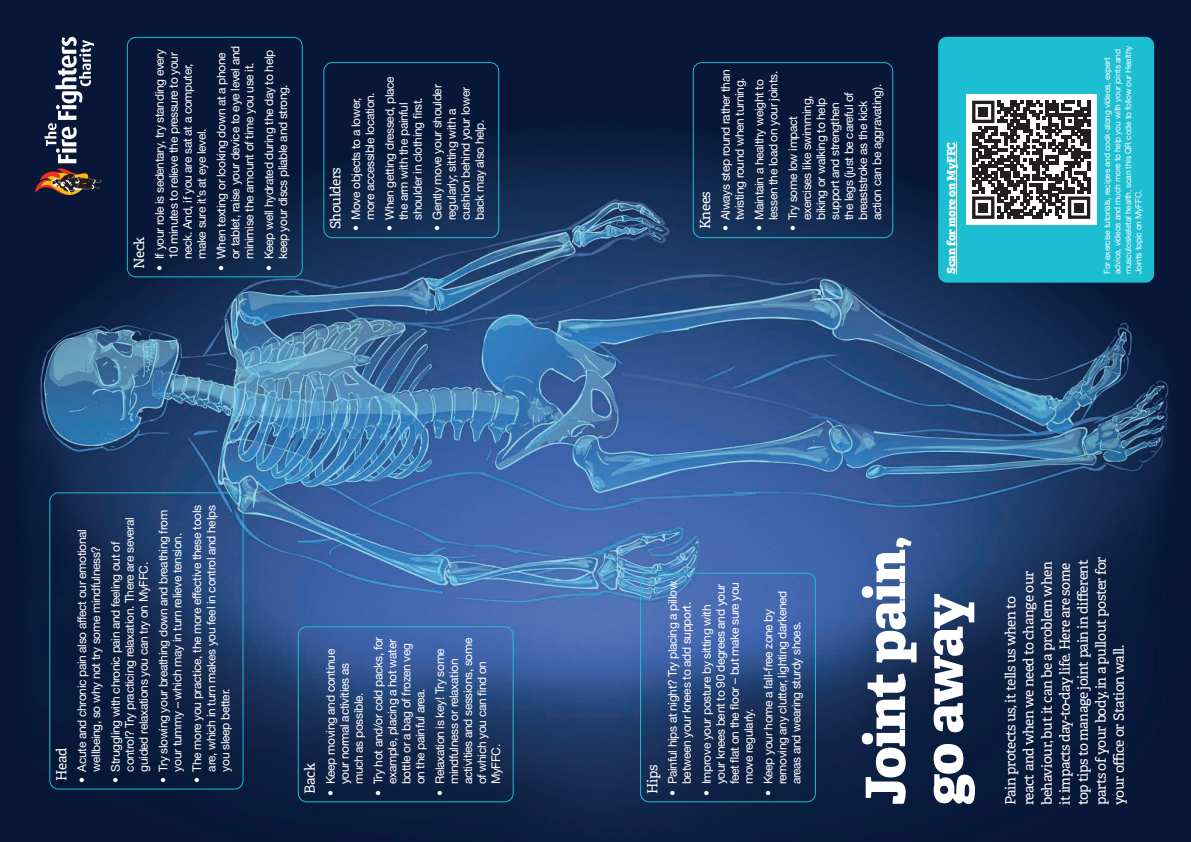
<style>
.page{position:relative;width:1191px;height:842px;background:#fff}
.page>*{position:absolute;margin:0;border:0;box-sizing:border-box;transform-origin:0 0}
.t1{font:800 54.3px/57.7px "Adelle Basic";letter-spacing:-.02em;color:#fff}
.t2{font:14px/18px "Adelle Basic";letter-spacing:-.03em;color:#fff}
.t3{font:12px/14px "Helvetica Neue";letter-spacing:-.03em;color:#fff}
.t4{font:800 11.5px "Adelle Basic";letter-spacing:-.01em;color:#fff}
.t5{font:8.5px/10.5px "Helvetica Neue";letter-spacing:-.025em;color:#fff}
</style>
<div class="page">
<img style="left:0;top:0;width:1191px;height:842px">
<svg style="left:35px;top:37px;width:66px;height:158px;background:#393e53"></svg>
<div style="left:640px;top:573px;width:176px;height:229px;border:1px solid #1cbed2;border-radius:9px"></div>
<div style="left:323px;top:62px;width:176px;height:176px;border:1px solid #1cbed2;border-radius:9px"></div>
<div style="left:693px;top:62px;width:200px;height:176px;border:1px solid #1cbed2;border-radius:9px"></div>
<div style="left:298px;top:626px;width:215px;height:176px;border:1px solid #1cbed2;border-radius:9px"></div>
<div style="left:49px;top:492px;width:194px;height:297px;border:1px solid #1cbed2;border-radius:9px"></div>
<div style="left:127px;top:37px;width:176px;height:240px;border:1px solid #1cbed2;border-radius:9px"></div>
<div style="left:938px;top:37px;width:216px;height:246px;background:#1cbed2;border-radius:9px"></div>
<hr style="left:956px;top:142px;width:1px;height:132px;background:#fff">
<div style="left:965px;top:94px;width:131px;height:131px;background:#fff"></div>
<svg style="left:972px;top:101px;width:118px;height:118px"></svg>
<div style="left:978px;top:203px;width:10px;height:9px;background:#231f20"></div>
<div style="left:978px;top:107px;width:10px;height:10px;background:#231f20"></div>
<div style="left:1074px;top:203px;width:9px;height:9px;background:#231f20"></div>
<p class="t2" style="left:130px;top:269px;width:34px;rotate:-90deg">Neck</p>
<p class="t3" style="left:152px;top:259px;width:212px;text-indent:-11px;rotate:-90deg">• If your role is sedentary, try standing every 10 minutes to relieve the pressure to your neck. And, if you are sat at a computer, make sure it’s at eye level.</p>
<p class="t3" style="left:214px;top:259px;width:215px;text-indent:-11px;rotate:-90deg">• When texting or looking down at a phone or tablet, raise your device to eye level and minimise the amount of time you use it.</p>
<p class="t3" style="left:262px;top:259px;width:211px;text-indent:-11px;rotate:-90deg">• Keep well hydrated during the day to help keep your discs pliable and strong.</p>
<p class="t2" style="left:327px;top:229px;width:64px;rotate:-90deg">Shoulders</p>
<p class="t3" style="left:349px;top:220px;width:129px;text-indent:-11px;rotate:-90deg">• Move objects to a lower, more accessible location.</p>
<p class="t3" style="left:382px;top:220px;width:146px;text-indent:-11px;rotate:-90deg">• When getting dressed, place the arm with the painful shoulder in clothing first.</p>
<p class="t3" style="left:430px;top:220px;width:137px;text-indent:-11px;rotate:-90deg">• Gently move your shoulder regularly; sitting with a cushion behind your lower back may also help.</p>
<p class="t2" style="left:53px;top:781px;width:34px;rotate:-90deg">Head</p>
<p class="t3" style="left:75px;top:783px;width:255px;rotate:-90deg">• Acute and chronic pain also affect our emotional</p>
<p class="t3" style="left:89px;top:771px;width:227px;rotate:-90deg">wellbeing, so why not try some mindfulness?</p>
<p class="t3" style="left:108px;top:771px;width:256px;text-indent:-11px;rotate:-90deg">• Struggling with chronic pain and feeling out of control? Try practicing relaxation. There are several guided relaxations you can try on MyFFC.</p>
<p class="t3" style="left:156px;top:771px;width:263px;text-indent:-11px;rotate:-90deg">• Try slowing your breathing down and breathing from your tummy – which may in turn relieve tension.</p>
<p class="t3" style="left:190px;top:771px;width:268px;text-align:justify;text-indent:-11px;rotate:-90deg">• The more you practice, the more effective these tools are, which in turn makes you feel in control and helps you sleep better.</p>
<p class="t2" style="left:301px;top:794px;width:32px;rotate:-90deg">Back</p>
<p class="t3" style="left:323px;top:784px;width:137px;text-indent:-11px;rotate:-90deg">• Keep moving and continue your normal activities as much as possible.</p>
<p class="t3" style="left:371px;top:784px;width:149px;text-indent:-11px;rotate:-90deg">• Try hot and/or cold packs, for example, placing a hot water bottle or a bag of frozen veg on the painful area.</p>
<p class="t3" style="left:432px;top:796px;width:149px;rotate:-90deg">• Relaxation is key! Try some</p>
<p class="t3" style="left:446px;top:784px;width:148px;rotate:-90deg">mindfulness or relaxation activities and sessions, some of which you can find on<br>MyFFC.</p>
<p class="t2" style="left:696px;top:229px;width:40px;rotate:-90deg">Knees</p>
<p class="t3" style="left:718px;top:231px;width:163px;text-align:center;rotate:-90deg">• Always step round rather than twisting round when turning.</p>
<p class="t3" style="left:752px;top:220px;width:151px;text-indent:-11px;rotate:-90deg">• Maintain a healthy weight to lessen the load on your joints.</p>
<p class="t3" style="left:785px;top:220px;width:138px;text-indent:-11px;rotate:-90deg">• Try some low impact exercises like swimming, biking or walking to help support and strengthen the legs (just be careful of breaststroke as the kick action can be aggravating).</p>
<p class="t4" style="left:943px;top:274px;width:134px;rotate:-90deg">Scan for more on MyFFC</p>
<p class="t5" style="left:1101px;top:274px;width:230px;rotate:-90deg">For exercise tutorials, recipes and cook-along videos, expert advice, videos and much more to help you with your joints and musculoskeletal health, scan this QR code to follow our Healthy Joints topic on MyFFC.</p>
<p class="t3" style="left:665px;top:784px;width:204px;text-indent:-11px;rotate:-90deg">• Painful hips at night? Try placing a pillow between your knees to add support.</p>
<p class="t3" style="left:699px;top:784px;width:204px;text-indent:-11px;rotate:-90deg">• Improve your posture by sitting with your knees bent to 90 degrees and your feet flat on the floor – but make sure you move regularly.</p>
<p class="t3" style="left:761px;top:784px;width:195px;text-indent:-11px;rotate:-90deg">• Keep your home a fall-free zone by removing any clutter, lighting darkened areas and wearing sturdy shoes.</p>
<p class="t2" style="left:643px;top:794px;width:31px;rotate:-90deg">Hips</p>
<h1 class="t1" style="left:857px;top:805px;width:271px;rotate:-90deg">Joint pain, go away</h1>
<p class="t2" style="left:1001px;top:805px;width:250px;rotate:-90deg">Pain protects us, it tells us when to<br>react and when we need to change our behaviour, but it can be a problem when it impacts day-to-day life. Here are some top tips to manage joint pain in different parts of your body, in a pullout poster for your office or Station wall.</p>
</div>
